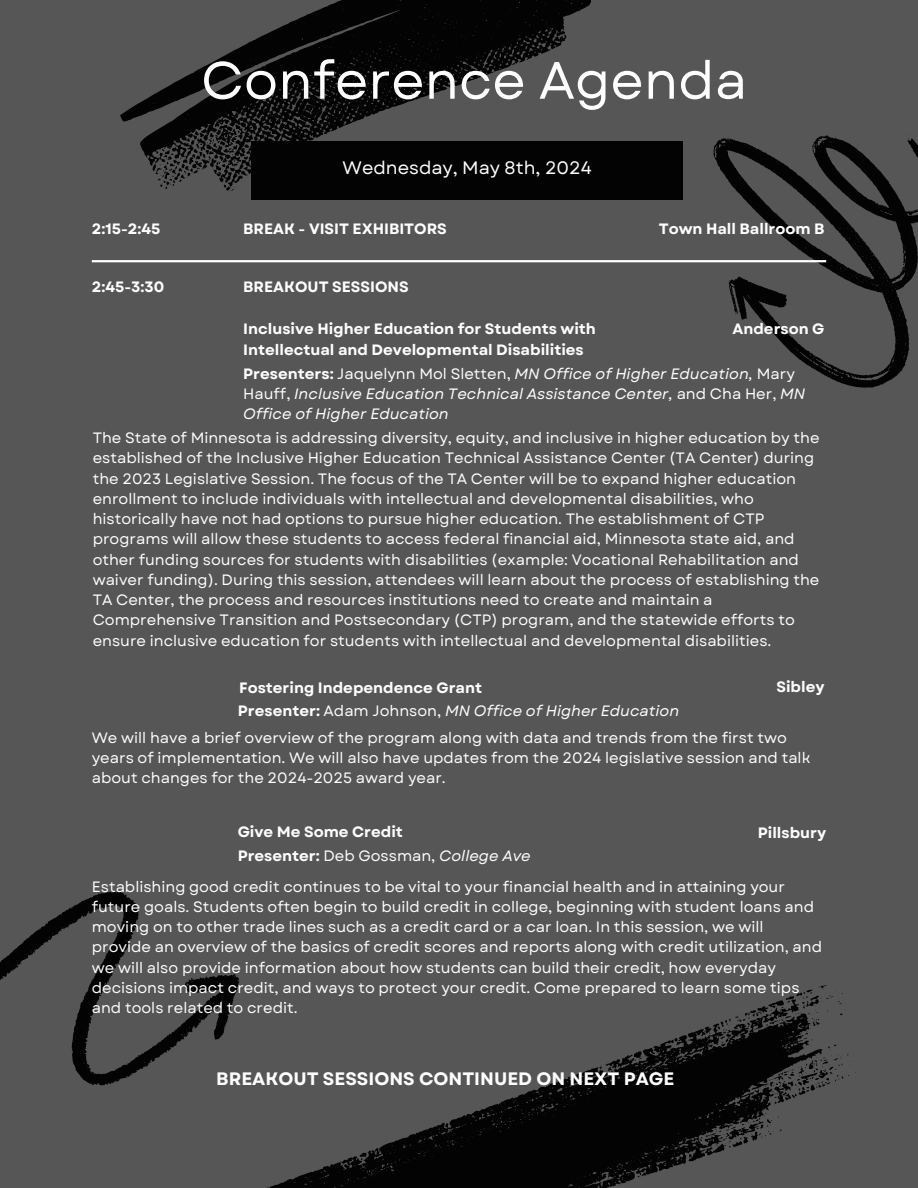
<style>
.page{position:relative;width:918px;height:1188px;background:#565656}
.page>*{position:absolute;margin:0;border:0;box-sizing:border-box;transform-origin:0 0}
.t1{font:52.5px "Garet";color:#fefefe}
.t2{font:700 18px "Garet";color:#fefefe}
.t3{font:18px "Garet";color:#fefefe}
.t4{font:15px/20.2px "Garet";color:#fefefe}
.t5{font:700 15px "Garet";color:#fefefe}
.t6{font:italic 15px/20.2px "Garet";color:#fefefe}
.s1{font-weight:700;font-style:normal}
.s2{font-style:normal}
.s3{font-weight:700}
.s4{font-style:italic}
</style>
<div class="page">
<svg style="left:0;top:891px;width:239px;height:195px"></svg>
<svg style="left:656px;top:135px;width:262px;height:253px"></svg>
<svg style="left:120px;top:0;width:563px;height:218px"></svg>
<svg style="left:267px;top:985px;width:589px;height:203px"></svg>
<div style="left:251px;top:141px;width:432px;height:59px;background:#030303"></div>
<hr style="left:92px;top:260px;width:734px;height:2px;background:#fefefe">
<h3 class="t1" style="left:201px;top:43px;width:548px">Conference Agenda</h3>
<p class="t3" style="left:343px;top:155px;width:251px">Wednesday, May 8th, 2024</p>
<p class="t5" style="left:92px;top:218px;width:70px">2:15-2:45</p>
<h5 class="t5" style="left:243px;top:218px;width:205px">BREAK - VISIT EXHIBITORS</h5>
<h5 class="t5" style="left:659px;top:218px;width:167px">Town Hall Ballroom B</h5>
<h1 class="t5" style="left:92px;top:275px;width:74px">2:45-3:30</h1>
<p class="t5" style="left:243px;top:276px;width:167px">BREAKOUT SESSIONS</p>
<h5 class="t5" style="left:243px;top:318px;width:354px">Inclusive Higher Education for Students with</h5>
<h5 class="t5" style="left:733px;top:318px;width:94px">Anderson G</h5>
<h5 class="t5" style="left:243px;top:339px;width:342px">Intellectual and Developmental Disabilities</h5>
<h4 class="t6" style="left:243px;top:363px;width:564px"><span class="s1">Presenters:</span> <span class="s2">Jaquelynn Mol Sletten,</span> MN Office of Higher Education, <span class="s2">Mary<br>Hauff,</span> Inclusive Education Technical Assistance Center, <span class="s2">and Cha Her,</span> MN<br>Office of Higher Education</h4>
<h5 class="t4" style="left:93px;top:428px;width:728px">The State of Minnesota is addressing diversity, equity, and inclusive in higher education by the established of the Inclusive Higher Education Technical Assistance Center (TA Center) during the 2023 Legislative Session. The focus of the TA Center will be to expand higher education enrollment to include individuals with intellectual and developmental disabilities, who historically have not had options to pursue higher education. The establishment of CTP programs will allow these students to access federal financial aid, Minnesota state aid, and other funding sources for students with disabilities (example: Vocational Rehabilitation and waiver funding). During this session, attendees will learn about the process of establishing the TA Center, the process and resources institutions need to create and maintain a Comprehensive Transition and Postsecondary (CTP) program, and the statewide efforts to ensure inclusive education for students with intellectual and developmental disabilities.</h5>
<h4 class="t5" style="left:239px;top:677px;width:244px">Fostering Independence Grant</h4>
<h5 class="t5" style="left:776px;top:676px;width:50px">Sibley</h5>
<h5 class="t6" style="left:238px;top:701px;width:443px"><span class="s1">Presenter:</span> <span class="s2">Adam Johnson,</span> MN Office of Higher Education</h5>
<p class="t4" style="left:92px;top:727px;width:720px">We will have a brief overview of the program along with data and trends from the first two years of implementation. We will also have updates from the 2024 legislative session and talk about changes for the 2024-2025 award year.</p>
<h5 class="t5" style="left:238px;top:821px;width:167px">Give Me Some Credit</h5>
<p class="t5" style="left:758px;top:822px;width:70px">Pillsbury</p>
<h5 class="t4" style="left:238px;top:846px;width:295px"><span class="s3">Presenter:</span> Deb Gossman, <span class="s4">College Ave</span></h5>
<p class="t4" style="left:92px;top:876px;width:732px">Establishing good credit continues to be vital to your financial health and in attaining your future goals. Students often begin to build credit in college, beginning with student loans and moving on to other trade lines such as a credit card or a car loan. In this session, we will provide an overview of the basics of credit scores and reports along with credit utilization, and we will also provide information about how students can build their credit, how everyday decisions impact credit, and ways to protect your credit. Come prepared to learn some tips and tools related to credit.</p>
<p class="t2" style="left:216px;top:1066px;width:460px">BREAKOUT SESSIONS CONTINUED ON NEXT PAGE</p>
</div>
